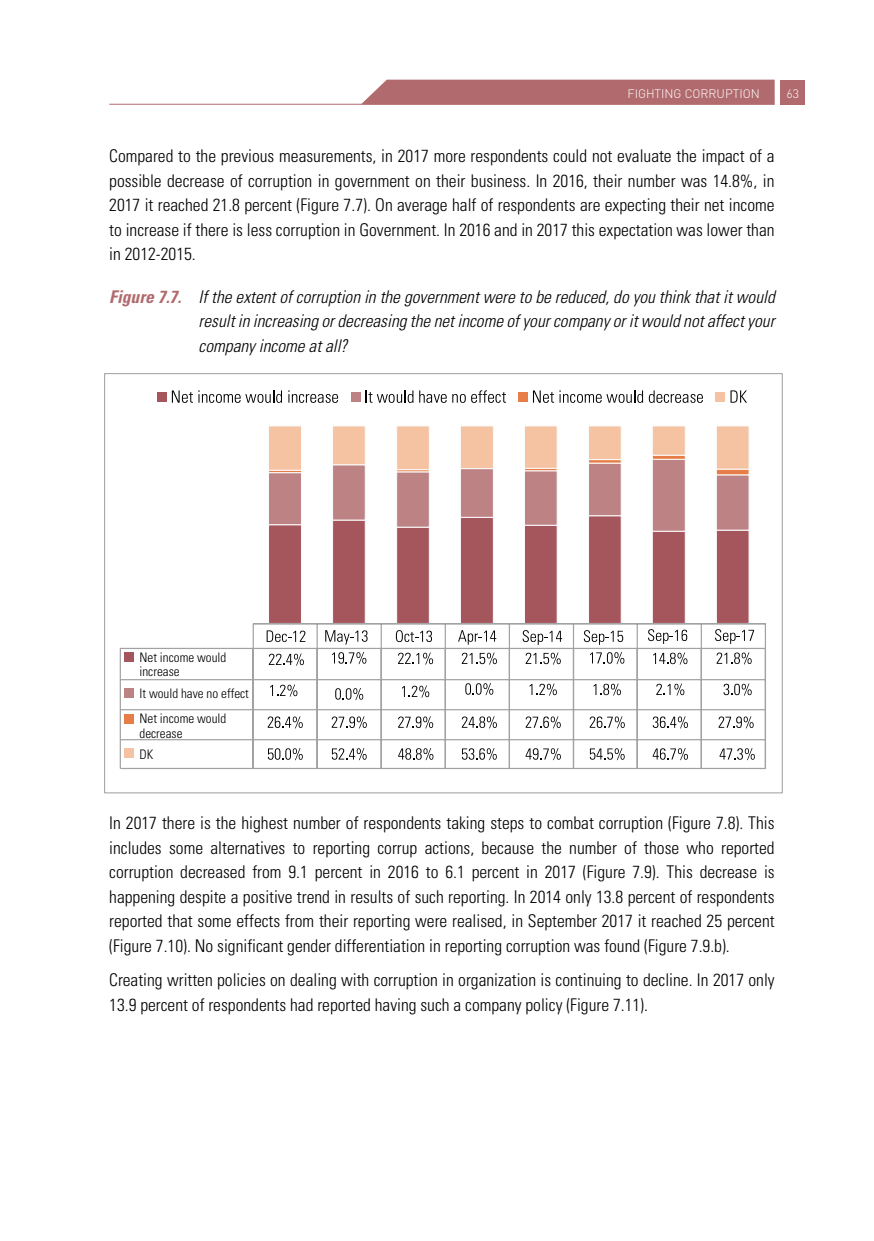
<style>
.page{position:relative;width:874px;height:1241px;background:#fff}
.page>*{position:absolute;margin:0;border:0;box-sizing:border-box;transform-origin:0 0}
.t1{font:300 condensed 17.5px/24.5px "Univers";color:#000;text-align:justify}
.t2{font:italic 300 condensed 17.5px/24.5px "Univers LT Std";color:#000;text-align:justify}
.t3{font:300 condensed 13.12px/14.9px "Univers";color:#000}
.t4{font:300 12.25px "DIN Pro";color:#fff}
.s1{font-weight:700;color:#b16b6f}
</style>
<div class="page">
<div style="left:779px;top:80px;width:25px;height:24px;background:#b16b6f"></div>
<div style="left:360px;top:80px;width:414px;height:24px;background:#b16b6f"></div>
<hr style="left:109px;top:104px;width:665px;height:1px;background:#b16b6f">
<svg style="left:269px;top:532px;width:480px;height:91px;fill:#a75960"></svg>
<svg style="left:269px;top:426px;width:480px;height:106px"></svg>
<svg style="left:268px;top:748px;width:34px;height:12px"></svg>
<svg style="left:331px;top:748px;width:35px;height:12px"></svg>
<svg style="left:398px;top:748px;width:35px;height:12px"></svg>
<svg style="left:461px;top:748px;width:35px;height:12px"></svg>
<svg style="left:525px;top:748px;width:35px;height:12px"></svg>
<svg style="left:589px;top:748px;width:35px;height:12px"></svg>
<svg style="left:652px;top:748px;width:35px;height:12px"></svg>
<svg style="left:719px;top:748px;width:35px;height:12px"></svg>
<svg style="left:267px;top:716px;width:35px;height:12px"></svg>
<svg style="left:331px;top:716px;width:35px;height:12px"></svg>
<svg style="left:398px;top:716px;width:35px;height:12px"></svg>
<svg style="left:461px;top:716px;width:35px;height:12px"></svg>
<svg style="left:525px;top:716px;width:35px;height:12px"></svg>
<svg style="left:589px;top:716px;width:35px;height:12px"></svg>
<svg style="left:652px;top:716px;width:35px;height:12px"></svg>
<svg style="left:718px;top:716px;width:35px;height:12px"></svg>
<svg style="left:270px;top:684px;width:27px;height:12px"></svg>
<svg style="left:335px;top:688px;width:28px;height:12px"></svg>
<svg style="left:402px;top:685px;width:27px;height:12px"></svg>
<svg style="left:465px;top:683px;width:28px;height:12px"></svg>
<svg style="left:529px;top:683px;width:27px;height:12px"></svg>
<svg style="left:593px;top:683px;width:27px;height:12px"></svg>
<svg style="left:656px;top:683px;width:28px;height:12px"></svg>
<svg style="left:723px;top:683px;width:28px;height:12px"></svg>
<svg style="left:269px;top:653px;width:35px;height:12px"></svg>
<svg style="left:332px;top:652px;width:34px;height:12px"></svg>
<svg style="left:398px;top:652px;width:35px;height:12px"></svg>
<svg style="left:461px;top:652px;width:35px;height:12px"></svg>
<svg style="left:525px;top:652px;width:35px;height:12px"></svg>
<svg style="left:590px;top:652px;width:34px;height:12px"></svg>
<svg style="left:716px;top:652px;width:35px;height:12px"></svg>
<svg style="left:266px;top:630px;width:39px;height:12px"></svg>
<svg style="left:325px;top:630px;width:42px;height:14px"></svg>
<svg style="left:395px;top:630px;width:37px;height:12px"></svg>
<svg style="left:458px;top:630px;width:38px;height:14px"></svg>
<svg style="left:522px;top:630px;width:40px;height:14px"></svg>
<svg style="left:583px;top:630px;width:40px;height:14px"></svg>
<svg style="left:648px;top:629px;width:39px;height:14px"></svg>
<svg style="left:715px;top:629px;width:38px;height:14px"></svg>
<div style="left:157px;top:393px;width:9px;height:9px;background:#a5555c"></div>
<svg style="left:172px;top:390px;width:110px;height:13px"></svg>
<svg style="left:288px;top:390px;width:50px;height:13px"></svg>
<div style="left:351px;top:393px;width:9px;height:9px;background:#bd8284"></div>
<svg style="left:365px;top:390px;width:48px;height:13px"></svg>
<svg style="left:419px;top:390px;width:27px;height:13px"></svg>
<svg style="left:452px;top:394px;width:13px;height:9px"></svg>
<svg style="left:471px;top:390px;width:34px;height:13px"></svg>
<div style="left:518px;top:393px;width:9px;height:9px;background:#e87e47"></div>
<svg style="left:533px;top:390px;width:20px;height:13px"></svg>
<svg style="left:559px;top:390px;width:83px;height:13px"></svg>
<svg style="left:648px;top:390px;width:54px;height:13px"></svg>
<div style="left:715px;top:393px;width:9px;height:9px;background:#f5c2a2"></div>
<svg style="left:730px;top:390px;width:16px;height:12px"></svg>
<svg style="left:653px;top:652px;width:34px;height:12px"></svg>
<hr style="left:253px;top:623px;width:512px;height:1px;background:#a2a2a2">
<svg style="left:764px;top:624px;width:1px;height:23px"></svg>
<svg style="left:700px;top:624px;width:1px;height:23px"></svg>
<svg style="left:636px;top:624px;width:1px;height:23px"></svg>
<svg style="left:572px;top:624px;width:1px;height:23px"></svg>
<svg style="left:508px;top:624px;width:1px;height:23px"></svg>
<svg style="left:444px;top:624px;width:1px;height:23px"></svg>
<svg style="left:380px;top:624px;width:1px;height:23px"></svg>
<svg style="left:316px;top:624px;width:1px;height:23px"></svg>
<hr style="left:252px;top:623px;width:2px;height:25px;background:#a2a2a2">
<hr style="left:764px;top:648px;width:1px;height:31px;background:#a2a2a2">
<hr style="left:700px;top:648px;width:1px;height:31px;background:#a2a2a2">
<hr style="left:636px;top:648px;width:1px;height:31px;background:#a2a2a2">
<hr style="left:572px;top:648px;width:1px;height:31px;background:#a2a2a2">
<hr style="left:508px;top:648px;width:1px;height:31px;background:#a2a2a2">
<hr style="left:444px;top:648px;width:1px;height:31px;background:#a2a2a2">
<hr style="left:380px;top:648px;width:1px;height:31px;background:#a2a2a2">
<hr style="left:316px;top:648px;width:1px;height:31px;background:#a2a2a2">
<hr style="left:252px;top:648px;width:1px;height:31px;background:#a2a2a2">
<hr style="left:120px;top:648px;width:1px;height:31px;background:#a2a2a2">
<hr style="left:120px;top:647px;width:645px;height:2px;background:#a2a2a2">
<hr style="left:764px;top:679px;width:1px;height:30px;background:#a2a2a2">
<hr style="left:700px;top:679px;width:1px;height:30px;background:#a2a2a2">
<hr style="left:636px;top:679px;width:1px;height:30px;background:#a2a2a2">
<hr style="left:572px;top:679px;width:1px;height:30px;background:#a2a2a2">
<hr style="left:508px;top:679px;width:1px;height:30px;background:#a2a2a2">
<hr style="left:444px;top:679px;width:1px;height:30px;background:#a2a2a2">
<hr style="left:380px;top:679px;width:1px;height:30px;background:#a2a2a2">
<hr style="left:316px;top:679px;width:1px;height:30px;background:#a2a2a2">
<hr style="left:252px;top:679px;width:1px;height:30px;background:#a2a2a2">
<hr style="left:120px;top:679px;width:1px;height:30px;background:#a2a2a2">
<hr style="left:120px;top:679px;width:645px;height:1px;background:#a2a2a2">
<hr style="left:764px;top:709px;width:1px;height:30px;background:#a2a2a2">
<hr style="left:700px;top:709px;width:1px;height:30px;background:#a2a2a2">
<hr style="left:636px;top:709px;width:1px;height:30px;background:#a2a2a2">
<hr style="left:572px;top:709px;width:1px;height:30px;background:#a2a2a2">
<hr style="left:508px;top:709px;width:1px;height:30px;background:#a2a2a2">
<hr style="left:444px;top:709px;width:1px;height:30px;background:#a2a2a2">
<hr style="left:380px;top:709px;width:1px;height:30px;background:#a2a2a2">
<hr style="left:316px;top:709px;width:1px;height:30px;background:#a2a2a2">
<hr style="left:252px;top:709px;width:1px;height:30px;background:#a2a2a2">
<hr style="left:120px;top:709px;width:1px;height:30px;background:#a2a2a2">
<hr style="left:120px;top:709px;width:645px;height:1px;background:#a2a2a2">
<svg style="left:764px;top:740px;width:1px;height:27px"></svg>
<svg style="left:700px;top:740px;width:1px;height:27px"></svg>
<svg style="left:636px;top:740px;width:1px;height:27px"></svg>
<svg style="left:572px;top:740px;width:1px;height:27px"></svg>
<svg style="left:508px;top:740px;width:1px;height:27px"></svg>
<svg style="left:444px;top:740px;width:1px;height:27px"></svg>
<svg style="left:380px;top:740px;width:1px;height:27px"></svg>
<svg style="left:316px;top:740px;width:1px;height:27px"></svg>
<svg style="left:252px;top:740px;width:1px;height:27px"></svg>
<svg style="left:120px;top:740px;width:1px;height:27px"></svg>
<hr style="left:120px;top:739px;width:645px;height:1px;background:#a2a2a2">
<hr style="left:120px;top:767px;width:645px;height:2px;background:#a2a2a2">
<div style="left:124px;top:652px;width:9px;height:9px;background:#a5555c"></div>
<div style="left:124px;top:714px;width:9px;height:9px;background:#e87e47"></div>
<div style="left:124px;top:688px;width:9px;height:9px;background:#bd8284"></div>
<div style="left:124px;top:748px;width:9px;height:10px;background:#f5c2a2"></div>
<p class="t4" style="left:627px;top:84px;width:134px">FIGHTING CORRUPTION</p>
<p class="t4" style="left:786px;top:84px;width:14px">63</p>
<p class="t1" style="left:109px;top:144px;width:666px">Compared to the previous measurements, in 2017 more respondents could not evaluate the impact of a possible decrease of corruption in government on their business. In 2016, their number was 14.8%, in 2017 it reached 21.8 percent (Figure 7.7). On average half of respondents are expecting their net income to increase if there is less corruption in Government. In 2016 and in 2017 this expectation was lower than in 2012-2015.</p>
<p class="t2" style="left:198px;top:284px;width:577px;text-indent:-89px"><span class="s1">Figure 7.7.</span> If the extent of corruption in the government were to be reduced, do you think that it would result in increasing or decreasing the net income of your company or it would not affect your company income at all?</p>
<p class="t3" style="left:139px;top:649px;width:88px">Net income would increase</p>
<p class="t3" style="left:139px;top:711px;width:88px">Net income would decrease</p>
<p class="t3" style="left:139px;top:685px;width:111px">It would have no effect</p>
<p class="t3" style="left:139px;top:746px;width:15px">DK</p>
<p class="t1" style="left:109px;top:810px;width:666px">In 2017 there is the highest number of respondents taking steps to combat corruption (Figure 7.8). This includes some alternatives to reporting corrup actions, because the number of those who reported corruption decreased from 9.1 percent in 2016 to 6.1 percent in 2017 (Figure 7.9). This decrease is happening despite a positive trend in results of such reporting. In 2014 only 13.8 percent of respondents reported that some effects from their reporting were realised, in September 2017 it reached 25 percent (Figure 7.10). No significant gender differentiation in reporting corruption was found (Figure 7.9.b).</p>
<p class="t1" style="left:109px;top:967px;width:666px">Creating written policies on dealing with corruption in organization is continuing to decline. In 2017 only<br>13.9 percent of respondents had reported having such a company policy (Figure 7.11).</p>
</div>
